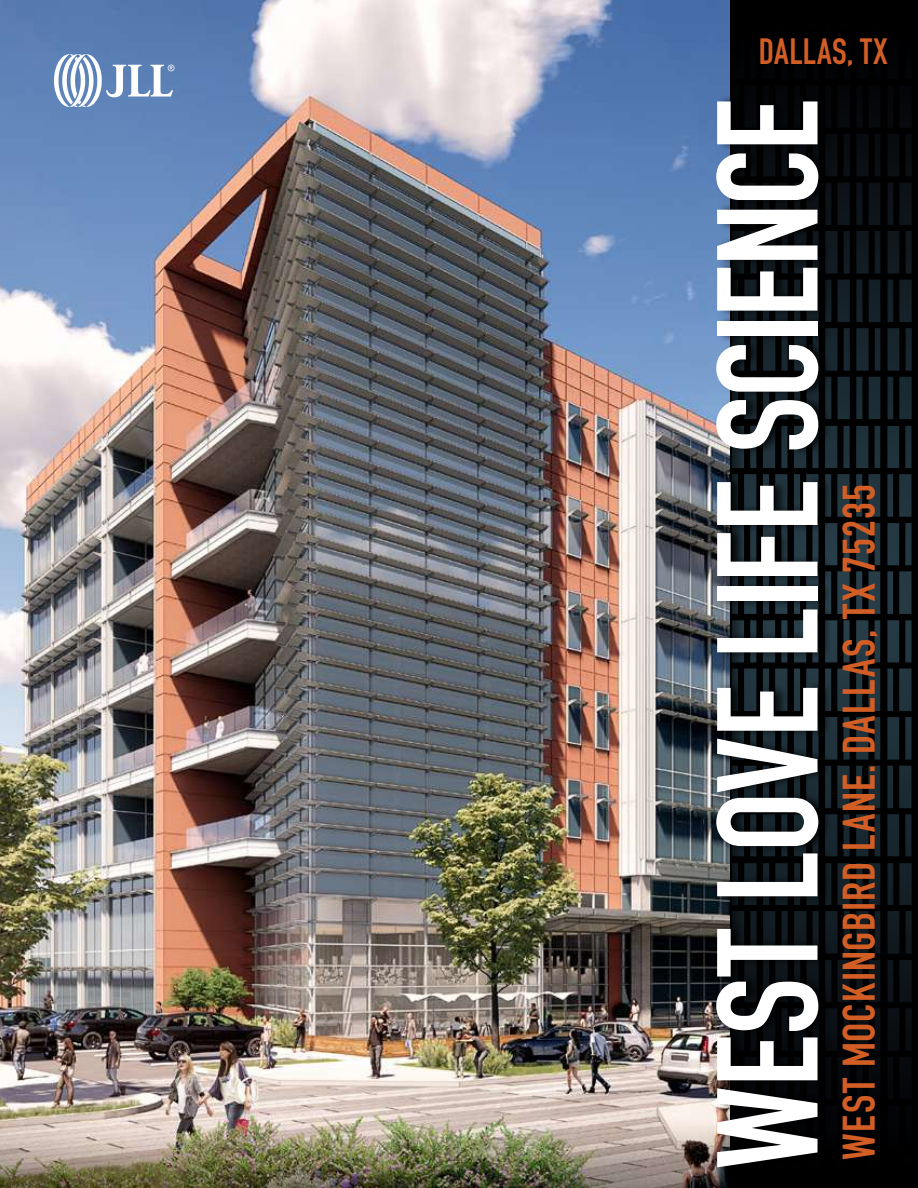
<style>
.page{position:relative;width:918px;height:1188px;background:#fff}
.page>*{position:absolute;margin:0;border:0;box-sizing:border-box;transform-origin:0 0}
.t1{font:700 141px "DIN Condensed";letter-spacing:-.01em;color:#fff}
.t2{font:700 45px "DIN Condensed";letter-spacing:.03em;color:#d25e25}
.t3{font:700 36px "DIN Condensed";letter-spacing:.01em;color:#d25e25}
</style>
<div class="page">
<img style="left:0;top:0;width:730px;height:1188px">
<svg style="left:744px;top:863px;width:136px;height:325px;fill:#010102"></svg>
<svg style="left:833px;top:426px;width:47px;height:437px"></svg>
<svg style="left:744px;top:0;width:136px;height:426px;fill:#000001"></svg>
<svg style="left:880px;top:0;width:38px;height:1188px"></svg>
<div style="left:730px;top:0;width:14px;height:1188px;background:#000"></div>
<div style="left:715px;top:94px;width:118px;height:1080px;background:#000;opacity:.75"></div>
<svg style="left:54px;top:54px;width:120px;height:53px"></svg>
<p class="t3" style="left:759px;top:27px;width:130px">DALLAS, TX</p>
<h1 class="t1" style="left:673px;top:1170px;width:1072px;rotate:-90deg">WEST LOVE LIFE SCIENCE</h1>
<p class="t2" style="left:829px;top:1160px;width:677px;rotate:-90deg">WEST MOCKINGBIRD LANE. DALLAS, TX 75235</p>
</div>
